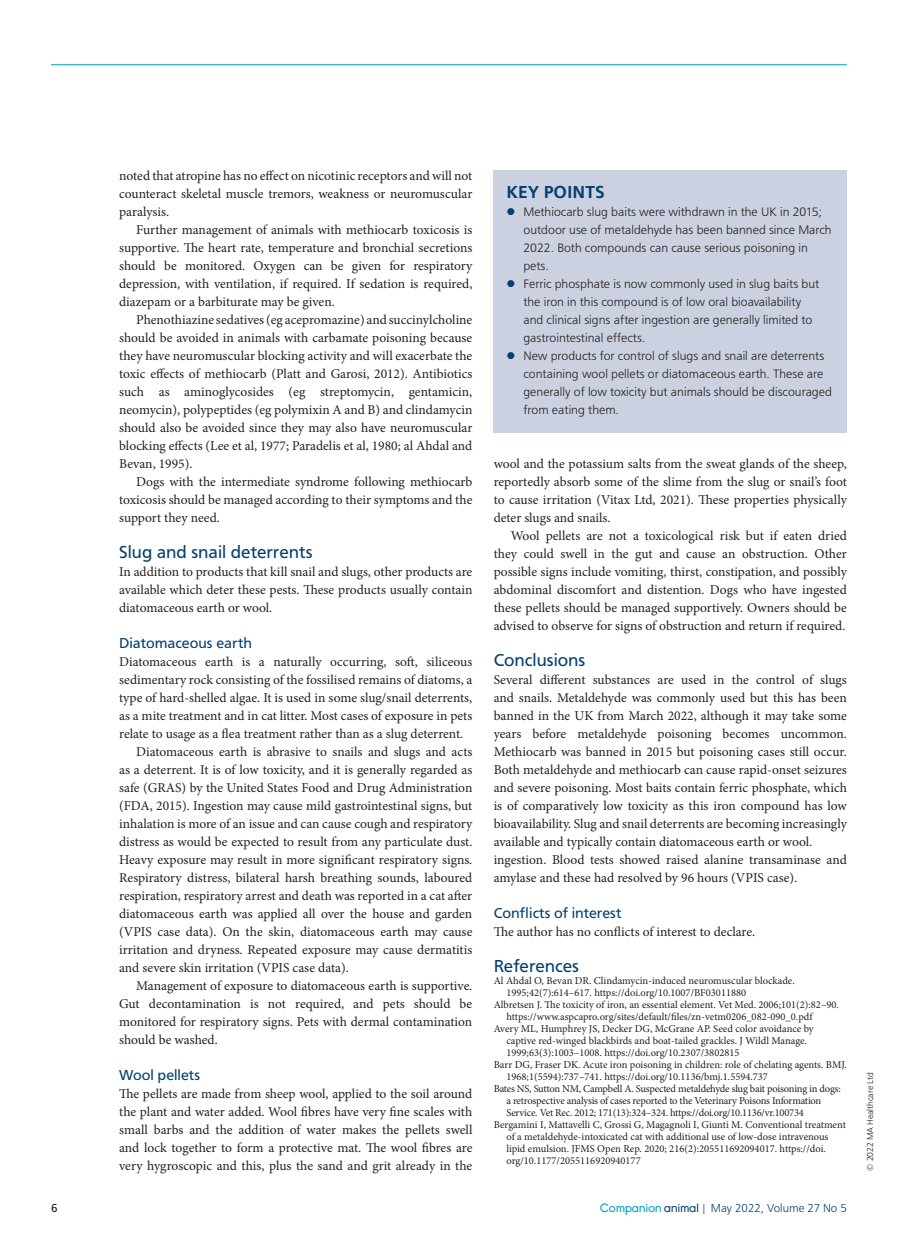
<style>
.page{position:relative;width:915px;height:1242px;background:#fff}
.page>*{position:absolute;margin:0;border:0;box-sizing:border-box;transform-origin:0 0}
.head_A{font:18px "Frutus T";color:#044072}
.reference_head{font:18px "Frutus T";color:#044072}
.key_point_head{font:500 18px "Frutus T";color:#044072}
.head_B{font:15px "Frutus T";color:#044072}
.body_text{font:13.5px/18px "Minion Pro";color:#231f20;text-align:justify}
.body_no_indent{font:13.5px/18px "Minion Pro";color:#231f20;text-align:justify}
.t1{font:300 12.75px/18px "Frutus T";color:#231f20}
.t2{font:300 12px "Frutus T";color:#044072}
.t3{font:12px "Frutus T";color:#231f20}
.reference_text{font:10.5px/12px "Minion Pro";letter-spacing:-.005em;color:#231f20}
.t4{font:300 9px "Frutus T";letter-spacing:-.01em;color:#231f20}
.s1{color:#044072}
.s2{font-family:"Young";font-weight:400;color:#00a0c4}
.s3{font-family:"Young";font-weight:400}
.s4{font-weight:400;color:#7185aa}
</style>
<div class="page">
<hr style="left:51px;top:64px;width:795px;height:1px;background:#00a0c4">
<div style="left:493px;top:170px;width:353px;height:262px;background:#cbd1e0"></div>
<p class="body_text" style="left:119px;top:167px;width:354px">noted that atropine has no effect on nicotinic receptors and will not counteract skeletal muscle tremors, weakness or neuromuscular paralysis.</p>
<p class="body_text" style="left:119px;top:221px;width:354px;text-indent:17px">Further management of animals with methiocarb toxicosis is supportive. The heart rate, temperature and bronchial secretions should be monitored. Oxygen can be given for respiratory depression, with ventilation, if required. If sedation is required, diazepam or a barbiturate may be given.</p>
<p class="body_text" style="left:119px;top:311px;width:354px;text-indent:17px">Phenothiazine sedatives (eg acepromazine) and succinylcholine should be avoided in animals with carbamate poisoning because they have neuromuscular blocking activity and will exacerbate the toxic effects of methiocarb (Platt and Garosi, 2012). Antibiotics such as aminoglycosides (eg streptomycin, gentamicin, neomycin), polypeptides (eg polymixin A and B) and clindamycin should also be avoided since they may also have neuromuscular blocking effects (Lee et al, 1977; Paradelis et al, 1980; al Ahdal and Bevan, 1995).</p>
<p class="body_text" style="left:119px;top:473px;width:354px;text-indent:17px">Dogs with the intermediate syndrome following methiocarb toxicosis should be managed according to their symptoms and the support they need.</p>
<p class="head_A" style="left:119px;top:542px;width:195px">Slug and snail deterrents</p>
<p class="body_no_indent" style="left:119px;top:563px;width:354px">In addition to products that kill snail and slugs, other products are available which deter these pests. These products usually contain diatomaceous earth or wool.</p>
<p class="head_B" style="left:119px;top:634px;width:134px">Diatomaceous earth</p>
<p class="body_no_indent" style="left:119px;top:653px;width:354px">Diatomaceous earth is a naturally occurring, soft, siliceous sedimentary rock consisting of the fossilised remains of diatoms, a type of hard-shelled algae. It is used in some slug/snail deterrents, as a mite treatment and in cat litter. Most cases of exposure in pets relate to usage as a flea treatment rather than as a slug deterrent.</p>
<p class="body_text" style="left:119px;top:743px;width:354px;text-indent:17px">Diatomaceous earth is abrasive to snails and slugs and acts as a deterrent. It is of low toxicity, and it is generally regarded as safe (GRAS) by the United States Food and Drug Administration (FDA, 2015). Ingestion may cause mild gastrointestinal signs, but inhalation is more of an issue and can cause cough and respiratory distress as would be expected to result from any particulate dust.<br>Heavy exposure may result in more significant respiratory signs.<br>Respiratory distress, bilateral harsh breathing sounds, laboured respiration, respiratory arrest and death was reported in a cat after diatomaceous earth was applied all over the house and garden (VPIS case data). On the skin, diatomaceous earth may cause irritation and dryness. Repeated exposure may cause dermatitis and severe skin irritation (VPIS case data).</p>
<p class="body_text" style="left:119px;top:977px;width:354px;text-indent:17px">Management of exposure to diatomaceous earth is supportive.<br>Gut decontamination is not required, and pets should be monitored for respiratory signs. Pets with dermal contamination should be washed.</p>
<p class="head_B" style="left:119px;top:1066px;width:82px">Wool pellets</p>
<p class="body_no_indent" style="left:119px;top:1085px;width:354px">The pellets are made from sheep wool, applied to the soil around the plant and water added. Wool fibres have very fine scales with small barbs and the addition of water makes the pellets swell and lock together to form a protective mat. The wool fibres are very hygroscopic and this, plus the sand and grit already in the</p>
<p class="key_point_head" style="left:506px;top:182px;width:100px">KEY POINTS</p>
<p class="t1" style="left:523px;top:203px;width:309px;text-indent:-17px"><span class="s1">●</span> Methiocarb slug baits were withdrawn in the UK in 2015; outdoor use of metaldehyde has been banned since March 2022. Both compounds can cause serious poisoning in pets.</p>
<p class="t1" style="left:523px;top:275px;width:297px;text-indent:-17px"><span class="s1">●</span> Ferric phosphate is now commonly used in slug baits but the iron in this compound is of low oral bioavailability and clinical signs after ingestion are generally limited to gastrointestinal effects.</p>
<p class="t1" style="left:523px;top:347px;width:310px;text-indent:-17px"><span class="s1">●</span> New products for control of slugs and snail are deterrents containing wool pellets or diatomaceous earth. These are generally of low toxicity but animals should be discouraged from eating them.</p>
<p class="body_no_indent" style="left:493px;top:455px;width:354px">wool and the potassium salts from the sweat glands of the sheep, reportedly absorb some of the slime from the slug or snail’s foot to cause irritation (Vitax Ltd, 2021). These properties physically deter slugs and snails.</p>
<p class="body_text" style="left:493px;top:527px;width:354px;text-indent:17px">Wool pellets are not a toxicological risk but if eaten dried they could swell in the gut and cause an obstruction. Other possible signs include vomiting, thirst, constipation, and possibly abdominal discomfort and distention. Dogs who have ingested these pellets should be managed supportively. Owners should be advised to observe for signs of obstruction and return if required.</p>
<p class="head_A" style="left:493px;top:650px;width:93px">Conclusions</p>
<p class="body_no_indent" style="left:493px;top:671px;width:354px">Several different substances are used in the control of slugs and snails. Metaldehyde was commonly used but this has been banned in the UK from March 2022, although it may take some years before metaldehyde poisoning becomes uncommon.<br>Methiocarb was banned in 2015 but poisoning cases still occur.<br>Both metaldehyde and methiocarb can cause rapid-onset seizures and severe poisoning. Most baits contain ferric phosphate, which is of comparatively low toxicity as this iron compound has low bioavailability. Slug and snail deterrents are becoming increasingly available and typically contain diatomaceous earth or wool.</p>
<p class="body_no_indent" style="left:493px;top:851px;width:354px">ingestion. Blood tests showed raised alanine transaminase and amylase and these had resolved by 96 hours (VPIS case).</p>
<p class="head_B" style="left:493px;top:904px;width:129px">Conflicts of interest</p>
<p class="body_no_indent" style="left:493px;top:923px;width:263px">The author has no conflicts of interest to declare.</p>
<p class="reference_head" style="left:493px;top:956px;width:87px">References</p>
<p class="reference_text" style="left:506px;top:975px;width:290px;text-indent:-13px">Al Ahdal O, Bevan DR. Clindamycin-induced neuromuscular blockade.<br>1995;42(7):614–617. https://doi.org/10.1007/BF03011880</p>
<p class="reference_text" style="left:506px;top:999px;width:334px;text-indent:-13px">Albretsen J. The toxicity of iron, an essential element. Vet Med. 2006;101(2):82–90. https://www.aspcapro.org/sites/default/files/zn-vetm0206_082-090_0.pdf</p>
<p class="reference_text" style="left:506px;top:1023px;width:308px;text-indent:-13px">Avery ML, Humphrey JS, Decker DG, McGrane AP. Seed color avoidance by captive red-winged blackbirds and boat-tailed grackles. J Wildl Manage.<br>1999;63(3):1003–1008. https://doi.org/10.2307/3802815</p>
<p class="reference_text" style="left:506px;top:1059px;width:342px;text-indent:-13px">Barr DG, Fraser DK. Acute iron poisoning in children: role of chelating agents. BMJ.<br>1968;1(5594):737–741. https://doi.org/10.1136/bmj.1.5594.737</p>
<p class="reference_text" style="left:506px;top:1083px;width:336px;text-indent:-13px">Bates NS, Sutton NM, Campbell A. Suspected metaldehyde slug bait poisoning in dogs: a retrospective analysis of cases reported to the Veterinary Poisons Information<br>Service. Vet Rec. 2012; 171(13):324–324. https://doi.org/10.1136/vr.100734</p>
<p class="reference_text" style="left:506px;top:1119px;width:341px;text-indent:-13px">Bergamini I, Mattavelli C, Grossi G, Magagnoli I, Giunti M. Conventional treatment of a metaldehyde-intoxicated cat with additional use of low-dose intravenous lipid emulsion. JFMS Open Rep. 2020; 216(2):205511692094017. https://doi. org/10.1177/2055116920940177</p>
<p class="t3" style="left:51px;top:1200px;width:8px">6</p>
<p class="t2" style="left:599px;top:1200px;width:248px"><span class="s2">Companion</span> <span class="s3">animal</span> <span class="s4">|</span> May 2022, Volume 27 No 5</p>
<p class="t4" style="left:864px;top:1170px;width:100px;rotate:-90deg">© 2022 MA Healthcare Ltd</p>
</div>
